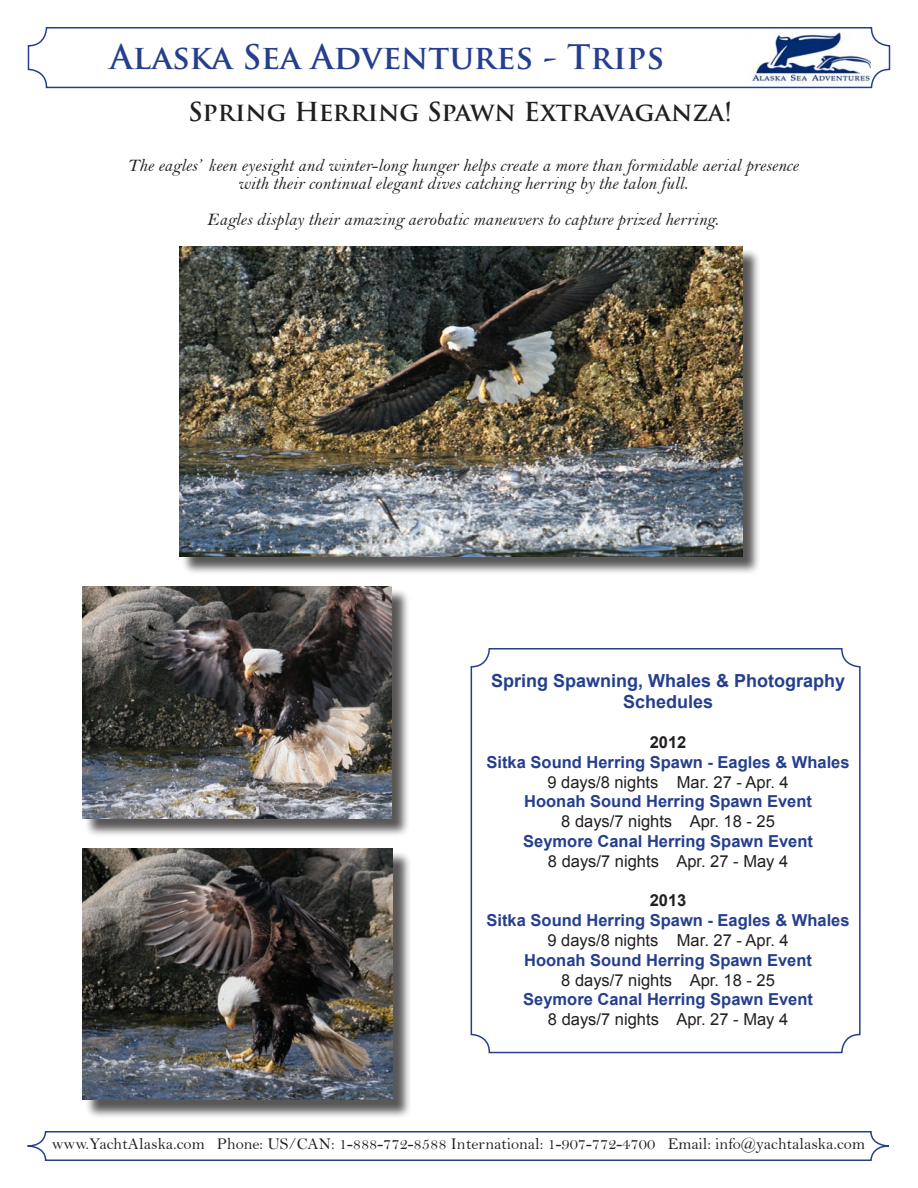
<style>
.page{position:relative;width:918px;height:1188px;background:#fff}
.page>*{position:absolute;margin:0;border:0;box-sizing:border-box;transform-origin:0 0}
.t1{font:700 33px "Trajan Pro";color:#253f8e}
.t2{font:700 25.5px "Trajan Pro";color:#231f20}
.t3{font:18px/18px "Bell MT Italic";color:#231f20;text-align:center}
.t4{font:700 18px "Arial";color:#253f8e}
.t5{font:700 16.5px/19.8px "Arial";color:#253f8e;text-align:center}
.t6{font:16.5px "Bell";color:#231f20}
.t7{font:16.5px "Arial";color:#231f20}
.t8{font:700 16.5px "Arial";color:#231f20}
.s1{color:#231f20}
.s2{font-weight:400;color:#231f20}
</style>
<div class="page">
<div style="left:471px;top:648px;width:390px;height:405px;border:2px solid #253f8e;border-radius:18px"></div>
<img style="left:746px;top:32px;width:124px;height:57px">
<div style="left:28px;top:27px;width:862px;height:61px;border:2px solid #253f8e;border-radius:18px"></div>
<svg style="left:27px;top:1131px;width:862px;height:30px"></svg>
<div style="left:85px;top:850px;width:326px;height:269px;background:#231f20;opacity:.75"></div>
<img style="left:82px;top:848px;width:311px;height:252px">
<div style="left:182px;top:248px;width:579px;height:327px;background:#231f20;opacity:.75"></div>
<img style="left:179px;top:246px;width:563px;height:310px">
<div style="left:85px;top:588px;width:325px;height:249px;background:#231f20;opacity:.75"></div>
<img style="left:82px;top:586px;width:310px;height:233px">
<p class="t1" style="left:110px;top:37px;width:556px">Alaska Sea Adventures - Trips</p>
<p class="t2" style="left:188px;top:96px;width:546px">Spring Herring Spawn Extravaganza!</p>
<p class="t3" style="left:127px;top:156px;width:673px">The eagles’ keen eyesight and winter-long hunger helps create a more than formidable aerial presence with their continual elegant dives catching herring by the talon full.</p>
<p class="t3" style="left:207px;top:210px;width:513px">Eagles display their amazing aerobatic maneuvers to capture prized herring.</p>
<p class="t4" style="left:491px;top:669px;width:356px">Spring Spawning, Whales &amp; Photography</p>
<p class="t4" style="left:623px;top:690px;width:92px">Schedules</p>
<p class="t5" style="left:487px;top:733px;width:365px"><span class="s1">2012<br></span>Sitka Sound Herring Spawn - Eagles &amp; Whales</p>
<p class="t7" style="left:548px;top:771px;width:243px">9 days/8 nights Mar. 27 - Apr. 4</p>
<p class="t5" style="left:524px;top:792px;width:289px">Hoonah Sound Herring Spawn Event<br><span class="s2">8 days/7 nights Apr. 18 - 25</span></p>
<p class="t5" style="left:523px;top:832px;width:291px">Seymore Canal Herring Spawn Event<br><span class="s2">8 days/7 nights Apr. 27 - May 4</span></p>
<p class="t8" style="left:650px;top:890px;width:38px">2013</p>
<p class="t5" style="left:487px;top:911px;width:365px">Sitka Sound Herring Spawn - Eagles &amp; Whales</p>
<p class="t7" style="left:548px;top:929px;width:243px">9 days/8 nights Mar. 27 - Apr. 4</p>
<p class="t5" style="left:524px;top:951px;width:289px">Hoonah Sound Herring Spawn Event<br><span class="s2">8 days/7 nights Apr. 18 - 25</span></p>
<p class="t5" style="left:523px;top:990px;width:291px">Seymore Canal Herring Spawn Event<br><span class="s2">8 days/7 nights Apr. 27 - May 4</span></p>
<p class="t6" style="left:52px;top:1134px;width:815px">www.YachtAlaska.com Phone: US/CAN: 1-888-772-8588 International: 1-907-772-4700 Email: info@yachtalaska.com</p>
</div>
